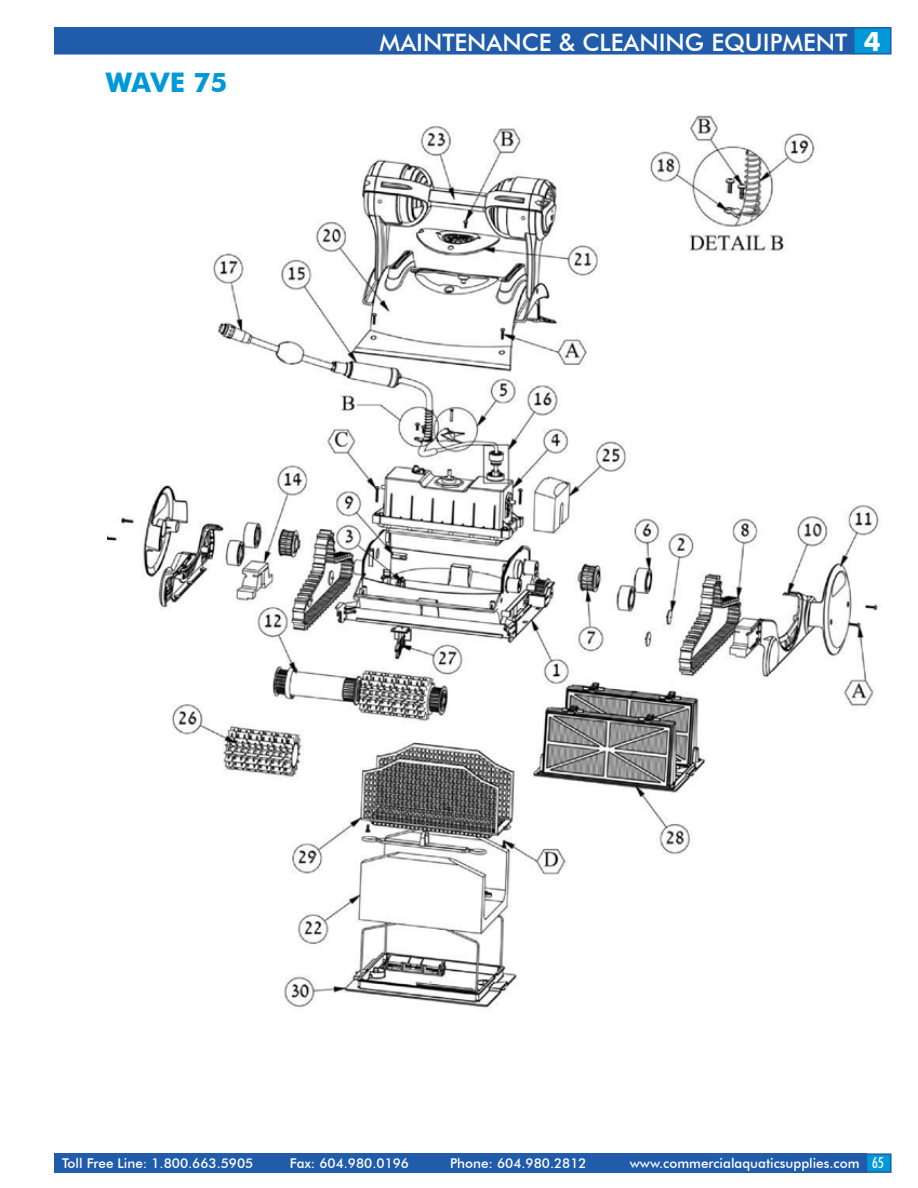
<style>
.page{position:relative;width:918px;height:1188px;background:#fff}
.page>*{position:absolute;margin:0;border:0;box-sizing:border-box;transform-origin:0 0}
.t1{font:700 27px "Futura BT";letter-spacing:-.01em;color:#0099d8}
.t2{font:500 24px "Futura BT";color:#fff}
.t3{font:500 13.5px "Futura BT";color:#fff}
.s1{font-weight:700;font-size:27px}
.s2{font-stretch:condensed;font-size:15px}
</style>
<div class="page">
<div style="left:54px;top:1153px;width:812px;height:20px;background:#205caa"></div>
<div style="left:866px;top:1153px;width:26px;height:20px;background:#0099d8;border:2px solid #205caa"></div>
<div style="left:854px;top:28px;width:37px;height:26px;background:#0099d8"></div>
<div style="left:853px;top:27px;width:39px;height:28px;border:2px solid #205caa"></div>
<div style="left:54px;top:27px;width:800px;height:28px;background:#205caa;border:2px solid #205caa"></div>
<img style="left:108px;top:115px;width:772px;height:893px">
<h1 class="t1" style="left:106px;top:66px;width:123px">WAVE 75</h1>
<h2 class="t2" style="left:380px;top:28px;width:503px">MAINTENANCE &amp; CLEANING EQUIPMENT <span class="s1">4</span></h2>
<p class="t3" style="left:62px;top:1155px;width:193px">Toll Free Line: 1.800.663.5905</p>
<p class="t3" style="left:290px;top:1155px;width:121px">Fax: 604.980.0196</p>
<p class="t3" style="left:450px;top:1155px;width:138px">Phone: 604.980.2812</p>
<p class="t3" style="left:630px;top:1155px;width:255px">www.commercialaquaticsupplies.com <span class="s2">65</span></p>
</div>
